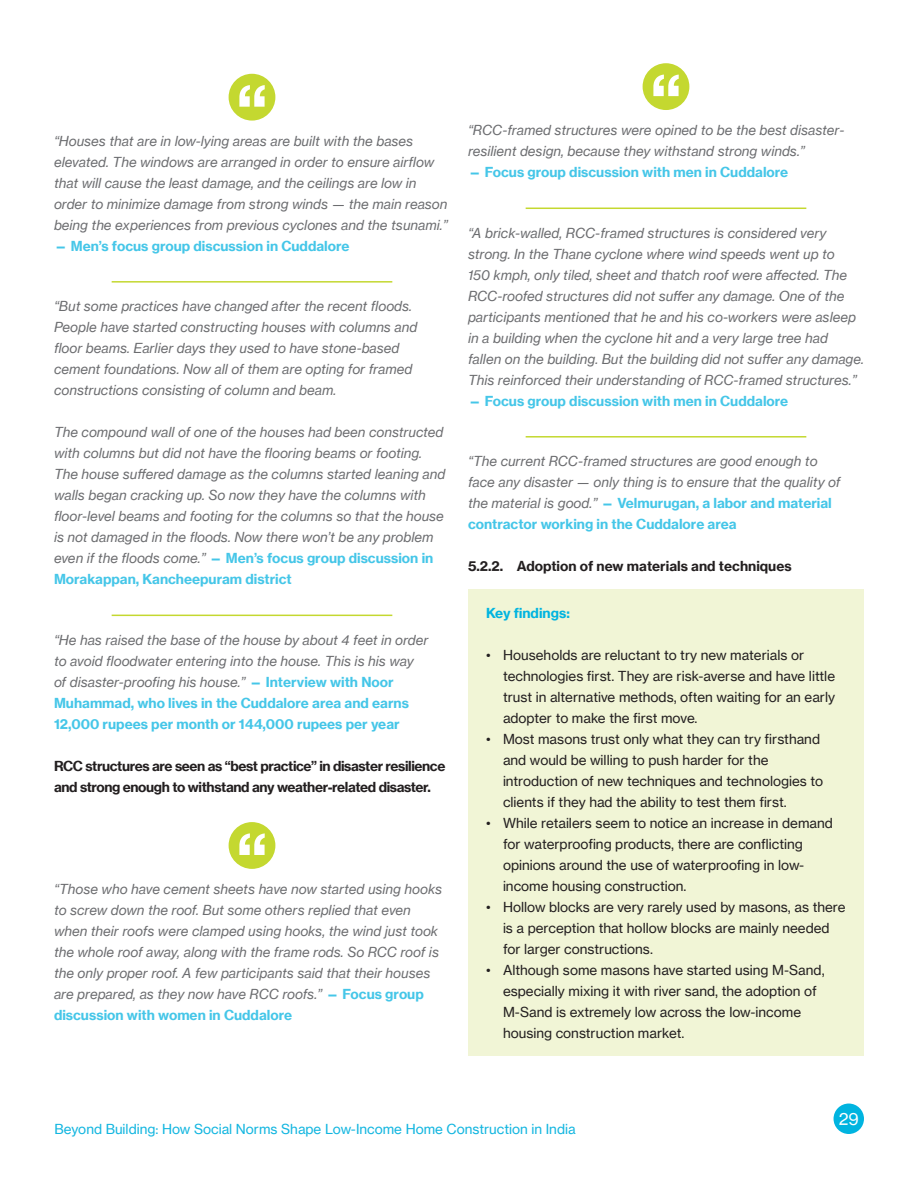
<style>
.page{position:relative;width:918px;height:1188px;background:#fff}
.page>*{position:absolute;margin:0;border:0;box-sizing:border-box;transform-origin:0 0}
.t1{font:16.5px "Neue Haas Grotesk Text";color:#fff}
.t2{font:italic 13.5px/21px "Neue Haas Grotesk Text";color:#6c6d70}
.t3{font:13.5px/21px "Neue Haas Grotesk Text";color:#231f20}
.t4{font:700 13.5px "Neue Haas Grotesk Text";color:#45c6e8}
.t5{font:700 13.5px/21px "Neue Haas Grotesk Text";letter-spacing:-.03em;color:#231f20}
.t6{font:13.5px "Neue Haas Grotesk Text";color:#13b6e0}
.t7{font:700 13.5px "Neue Haas Grotesk Text";color:#231f20}
.t8{font:700 13.5px "Neue Haas Grotesk Text";color:#00b4e0}
.s1{font-weight:700;font-style:normal;color:#45c6e8}
</style>
<div class="page">
<div style="left:834px;top:1104px;width:30px;height:30px;background:#00b4e0;border-radius:50%"></div>
<div style="left:468px;top:590px;width:396px;height:466px;background:#f1f5d6"></div>
<div style="left:229px;top:74px;width:46px;height:47px;background:#c4d830;border-radius:50%"></div>
<svg style="left:239px;top:85px;width:26px;height:22px"></svg>
<hr style="left:112px;top:281px;width:280px;height:2px;background:#c4d830">
<hr style="left:112px;top:615px;width:280px;height:1px;background:#c4d830">
<div style="left:229px;top:822px;width:46px;height:47px;background:#c4d830;border-radius:50%"></div>
<svg style="left:239px;top:833px;width:26px;height:22px"></svg>
<div style="left:643px;top:63px;width:46px;height:47px;background:#c4d830;border-radius:50%"></div>
<svg style="left:653px;top:75px;width:26px;height:21px"></svg>
<hr style="left:526px;top:208px;width:280px;height:1px;background:#c4d830">
<hr style="left:526px;top:436px;width:280px;height:2px;background:#c4d830">
<p class="t2" style="left:54px;top:130px;width:395px">“Houses that are in low-lying areas are built with the bases elevated. The windows are arranged in order to ensure airflow that will cause the least damage, and the ceilings are low in order to minimize damage from strong winds — the main reason being the experiences from previous cyclones and the tsunami.”</p>
<p class="t4" style="left:54px;top:237px;width:297px">— Men’s focus group discussion in Cuddalore</p>
<p class="t2" style="left:54px;top:296px;width:365px">“But some practices have changed after the recent floods.<br>People have started constructing houses with columns and floor beams. Earlier days they used to have stone-based cement foundations. Now all of them are opting for framed constructions consisting of column and beam.</p>
<p class="t2" style="left:54px;top:422px;width:393px">The compound wall of one of the houses had been constructed with columns but did not have the flooring beams or footing.<br>The house suffered damage as the columns started leaning and walls began cracking up. So now they have the columns with floor-level beams and footing for the columns so that the house is not damaged in the floods. Now there won’t be any problem even if the floods come.” <span class="s1">— Men’s focus group discussion in Morakappan, Kancheepuram district</span></p>
<p class="t2" style="left:54px;top:629px;width:376px">“He has raised the base of the house by about 4 feet in order to avoid floodwater entering into the house. This is his way of disaster-proofing his house.” <span class="s1">— Interview with Noor Muhammad, who lives in the Cuddalore area and earns 12,000 rupees per month or 144,000 rupees per year</span></p>
<p class="t5" style="left:54px;top:755px;width:393px">RCC structures are seen as “best practice” in disaster resilience and strong enough to withstand any weather-related disaster.</p>
<p class="t2" style="left:54px;top:879px;width:390px">“Those who have cement sheets have now started using hooks to screw down the roof. But some others replied that even when their roofs were clamped using hooks, the wind just took the whole roof away, along with the frame rods. So RCC roof is the only proper roof. A few participants said that their houses are prepared, as they now have RCC roofs.” <span class="s1">— Focus group discussion with women in Cuddalore</span></p>
<p class="t2" style="left:468px;top:120px;width:378px">“RCC-framed structures were opined to be the best disaster&shy;resilient design, because they withstand strong winds.”</p>
<p class="t4" style="left:468px;top:164px;width:322px">— Focus group discussion with men in Cuddalore</p>
<p class="t2" style="left:468px;top:222px;width:397px">“A brick-walled, RCC-framed structures is considered very strong. In the Thane cyclone where wind speeds went up to<br>150 kmph, only tiled, sheet and thatch roof were affected. The RCC-roofed structures did not suffer any damage. One of the participants mentioned that he and his co-workers were asleep in a building when the cyclone hit and a very large tree had fallen on the building. But the building did not suffer any damage.<br>This reinforced their understanding of RCC-framed structures.”</p>
<p class="t4" style="left:468px;top:392px;width:322px">— Focus group discussion with men in Cuddalore</p>
<p class="t2" style="left:468px;top:451px;width:374px">“The current RCC-framed structures are good enough to face any disaster — only thing is to ensure that the quality of the material is good.” <span class="s1">— Velmurugan, a labor and material contractor working in the Cuddalore area</span></p>
<p class="t7" style="left:468px;top:558px;width:325px">5.2.2. Adoption of new materials and techniques</p>
<p class="t8" style="left:486px;top:605px;width:85px">Key findings:</p>
<p class="t3" style="left:503px;top:645px;width:334px;text-indent:-17px">• Households are reluctant to try new materials or technologies first. They are risk-averse and have little trust in alternative methods, often waiting for an early adopter to make the first move.</p>
<p class="t3" style="left:503px;top:729px;width:322px;text-indent:-17px">• Most masons trust only what they can try firsthand and would be willing to push harder for the introduction of new techniques and technologies to clients if they had the ability to test them first.</p>
<p class="t3" style="left:503px;top:813px;width:331px;text-indent:-17px">• While retailers seem to notice an increase in demand for waterproofing products, there are conflicting opinions around the use of waterproofing in low&shy;income housing construction.</p>
<p class="t3" style="left:503px;top:897px;width:344px;text-indent:-17px">• Hollow blocks are very rarely used by masons, as there is a perception that hollow blocks are mainly needed for larger constructions.</p>
<p class="t3" style="left:503px;top:960px;width:323px;text-indent:-17px">• Although some masons have started using M-Sand, especially mixing it with river sand, the adoption of M-Sand is extremely low across the low-income housing construction market.</p>
<p class="t6" style="left:54px;top:1121px;width:523px">Beyond Building: How Social Norms Shape Low-Income Home Construction in India</p>
<p class="t1" style="left:839px;top:1109px;width:22px">29</p>
</div>
